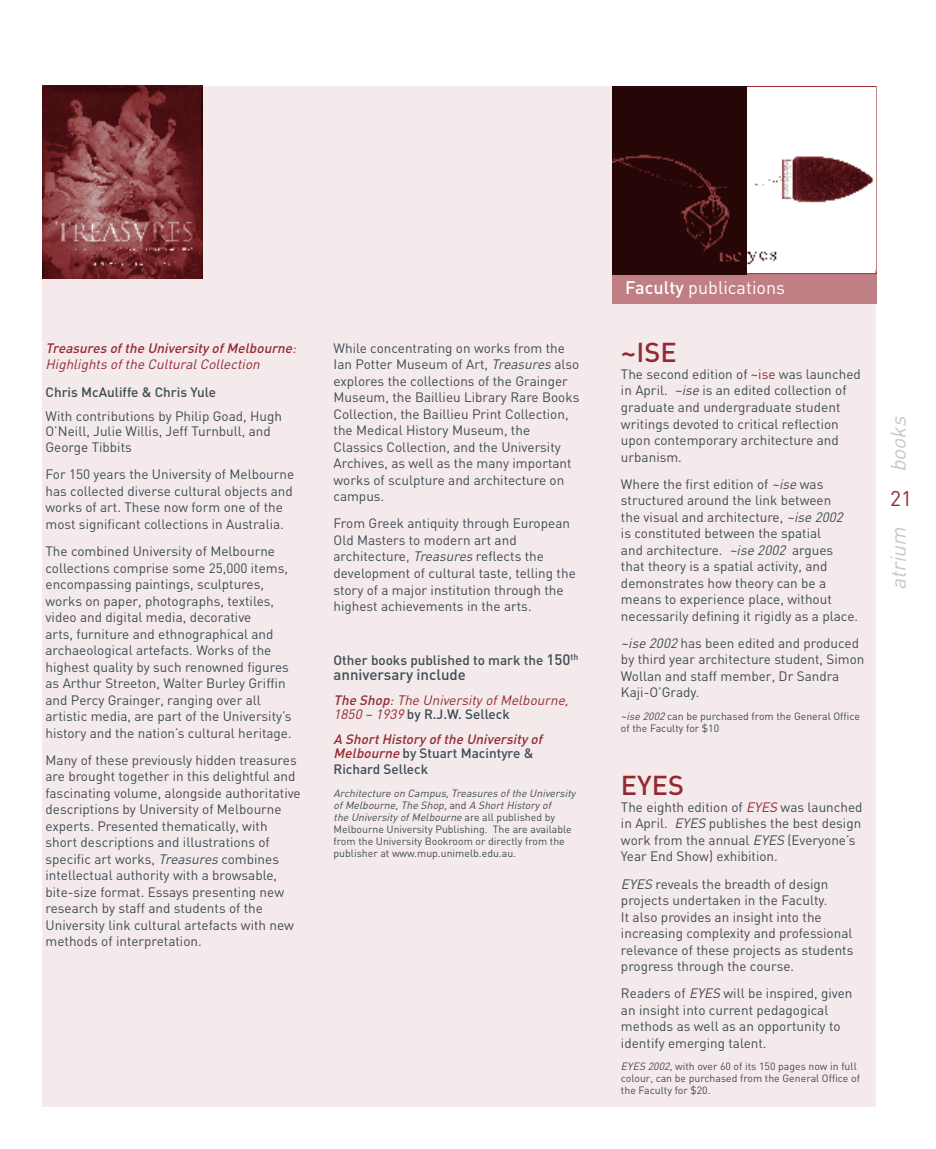
<style>
.page{position:relative;width:936px;height:1149px;background:#fff}
.page>*{position:absolute;margin:0;border:0;box-sizing:border-box;transform-origin:0 0}
.t1{font:500 27px "DIN";color:#942932}
.t2{font:italic 21px "DIN";color:#c5c9cc}
.t3{font:21px "DIN";color:#942932}
.t4{font:18px "DIN";color:#fff}
.t5{font:500 15px "DIN";color:#3e4b54}
.t6{font:13.5px/16.5px "DIN";color:#3e4b54}
.t7{font:italic 500 13.5px/16.5px "DIN";color:#942932}
.t8{font:500 13.5px "DIN";color:#3e4b54}
.t9{font:italic 13.5px/14.2px "DIN";color:#942932}
.t10{font:10.5px/12px "DIN";color:#3e4b54}
.s1{font-weight:400}
.s2{font-style:italic}
.s3{font-size:15px}
.s4{font-weight:500}
.s5{font-weight:500;font-style:normal;color:#3e4b54}
.s6{font-style:normal;color:#3e4b54}
.s7{color:#942932}
.s8{font-style:italic;color:#942932}
</style>
<div class="page">
<div style="left:43px;top:86px;width:833px;height:1020px;background:#f4eaeb"></div>
<div style="left:612px;top:272px;width:264px;height:31px;background:#bf7f84"></div>
<div style="left:741px;top:86px;width:135px;height:188px;border:1px solid #942932"></div>
<img style="left:746px;top:88px;width:129px;height:181px">
<img style="left:612px;top:86px;width:134px;height:188px">
<img style="left:43px;top:85px;width:160px;height:193px">
<p class="t7" style="left:46px;top:339px;width:256px">Treasures ofthe UniversityofMelbourne<span class="s1">:<br>Highlights ofthe CulturalCollection</span></p>
<p class="t8" style="left:46px;top:383px;width:172px">Chris McAuliffe &amp; Chris Yule</p>
<p class="t6" style="left:46px;top:409px;width:238px;line-height:14.2px">With contributions by Philip Goad, Hugh<br>O’Neill, Julie Willis, Jeff Turnbull, and</p>
<p class="t6" style="left:46px;top:433px;width:250px;line-height:27.2px">George Tibbits<br>For 150 years the University of Melbourne</p>
<p class="t6" style="left:46px;top:482px;width:249px">has collected diverse cultural objects and works of art. These now form one of the most significant collections in Australia.</p>
<p class="t6" style="left:46px;top:542px;width:248px">The combined University of Melbourne collections comprise some 25,000 items, encompassing paintings, sculptures, works on paper, photographs, textiles, video and digital media, decorative<br>arts, furniture and ethnographical and archaeological artefacts. Works of the highest quality by such renowned figures as Arthur Streeton, Walter Burley Griffin and Percy Grainger, ranging over all artistic media, are part of the University’s history and the nation’s cultural heritage.</p>
<p class="t6" style="left:46px;top:751px;width:257px">Many of these previously hidden treasures are brought together in this delightful and fascinating volume, alongside authoritative descriptions by University of Melbourne experts. Presented thematically, with short descriptions and illustrations of specific art works, <span class="s2">Treasures</span> combines intellectual authority with a browsable, bite-size format. Essays presenting new research by staff and students of the University link cultural artefacts with new methods of interpretation.</p>
<p class="t6" style="left:333px;top:339px;width:247px">While concentrating on works from the Ian Potter Museum of Art, <span class="s2">Treasures</span> also explores the collections of the Grainger Museum, the Baillieu Library Rare Books Collection, the Baillieu Print Collection, the Medical History Museum, the Classics Collection, and the University Archives, as well as the many important works of sculpture and architecture on campus.</p>
<p class="t6" style="left:333px;top:515px;width:244px">From Greek antiquity through European Old Masters to modern art and architecture, <span class="s2">Treasures</span> reflects the development of cultural taste, telling the story of a major institution through the highest achievements in the arts.</p>
<p class="t8" style="left:333px;top:651px;width:246px">Other books published to mark the <span class="s3">150</span><sup>th</sup></p>
<p class="t5" style="left:333px;top:664px;width:134px">anniversary include</p>
<p class="t9" style="left:333px;top:692px;width:240px"><span class="s4">The Shop</span>:The UniversityofMelbourne,<br>1850 – 1939<span class="s5">by R.J.W. Selleck</span></p>
<p class="t7" style="left:333px;top:731px;width:214px;line-height:14.2px">A ShortHistoryofthe Universityof<br>Melbourne<span class="s6">by Stuart Macintyre &amp;</span></p>
<p class="t8" style="left:333px;top:760px;width:96px">Richard Selleck</p>
<p class="t10" style="left:333px;top:786px;width:246px"><span class="s2">Architecture on Campus</span>, <span class="s2">Treasures ofthe University ofMelbourne</span>, <span class="s2">The Shop</span>, a n d <span class="s2">A ShortHistoryof<br>the UniversityofMelbourne</span> a re a l l p u b l i s h e d b y Melbourne University Publishing. The are available from the University Bookroom or directly from the publisher at www.mup.unimelb.edu.au.</p>
<h3 class="t4" style="left:625px;top:276px;width:161px"><span class="s4">Faculty</span> publications</h3>
<h1 class="t1" style="left:621px;top:335px;width:57px">~ISE</h1>
<p class="t6" style="left:621px;top:365px;width:241px">The second edition of <span class="s7">~ise</span> was launched in April. <span class="s2">~ise</span> is an edited collection of graduate and undergraduate student writings devoted to critical reflection upon contemporary architecture and urbanism.</p>
<p class="t6" style="left:621px;top:475px;width:239px">Where the first edition of <span class="s2">~ise</span> was structured around the link between<br>the visual and architecture, <span class="s2">~ise 2002 </span>is constituted between the spatial<br>and architecture. <span class="s2">~ise 2002</span> argues that theory is a spatial activity, and demonstrates how theory can be a means to experience place, without necessarily defining it rigidly as a place.</p>
<p class="t6" style="left:621px;top:634px;width:245px"><span class="s2">~ise 2002</span> has been edited and produced by third year architecture student, Simon<br>Wollan and staff member, Dr Sandra<br>Kaji-O’Grady.</p>
<p class="t10" style="left:621px;top:710px;width:240px"><span class="s2">~ise 2002</span> can be purchased from the General Office of the Faculty for $10</p>
<h1 class="t1" style="left:621px;top:768px;width:65px">EYES</h1>
<p class="t6" style="left:621px;top:798px;width:243px">The eighth edition of <span class="s8">EYES</span> was launched in April. <span class="s2">EYES</span> publishes the best design work from the annual <span class="s2">EYES</span> (Everyone’s Year End Show) exhibition.</p>
<p class="t6" style="left:621px;top:874px;width:234px"><span class="s2">EYES</span> reveals the breadth of design projects undertaken in the Faculty.<br>It also provides an insight into the increasing complexity and professional relevance of these projects as students progress through the course.</p>
<p class="t6" style="left:621px;top:984px;width:233px">Readers of <span class="s2">EYES</span> will be inspired, given an insight into current pedagogical methods as well as an opportunity to identify emerging talent.</p>
<p class="t10" style="left:621px;top:1060px;width:240px"><span class="s2">EYES 2002</span>, with over 60 of its 150 pages now in full colour, can be purchased from the General Office of the Faculty for $20.</p>
<h2 class="t2" style="left:885px;top:472px;width:62px;rotate:-90deg">books</h2>
<h2 class="t3" style="left:890px;top:485px;width:23px">21</h2>
<h2 class="t2" style="left:885px;top:590px;width:69px;rotate:-90deg">atrium</h2>
</div>
